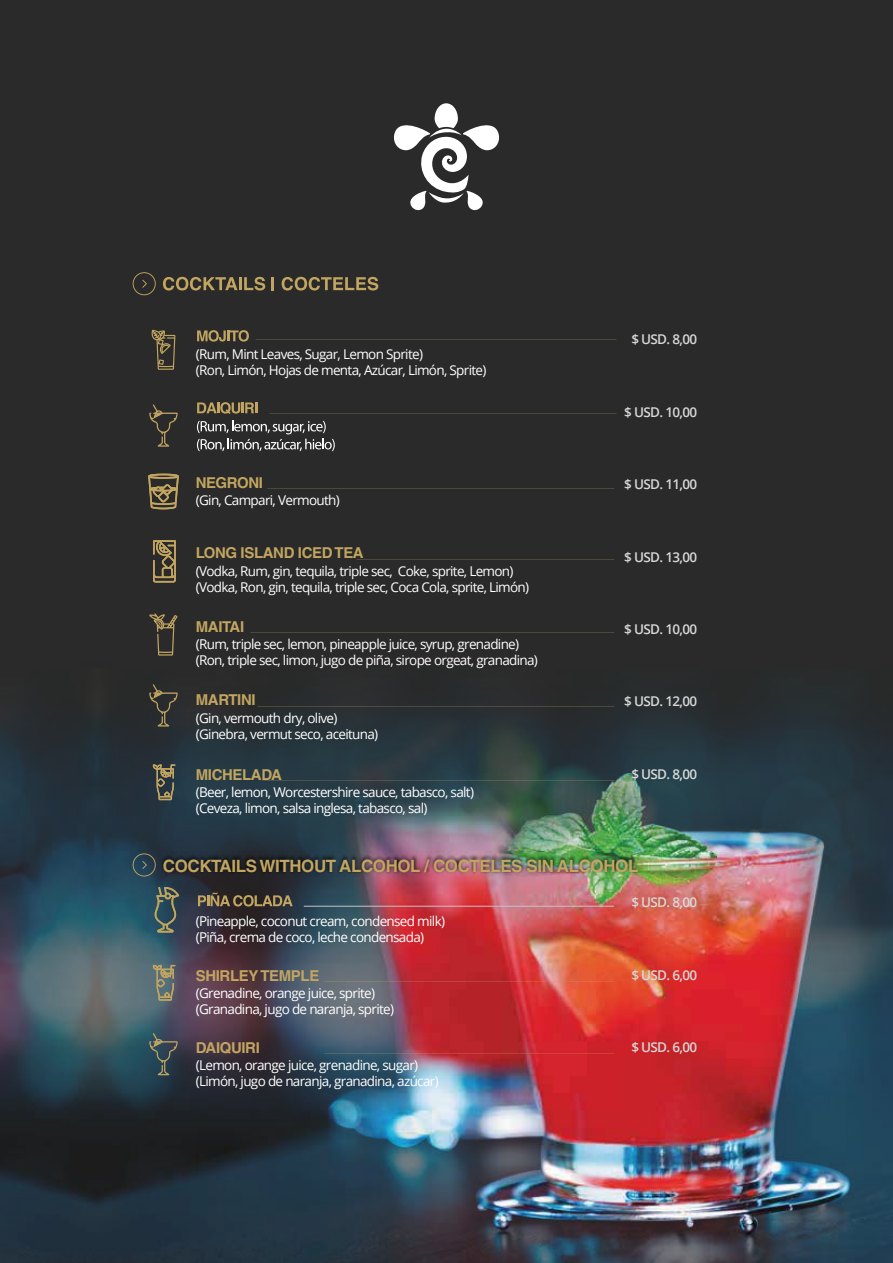
<style>
.page{position:relative;width:893px;height:1263px;background:#292a29}
.page>*{position:absolute;margin:0;border:0;box-sizing:border-box;transform-origin:0 0}
.t1{font:700 16.95px "Helvetica LT Std";letter-spacing:-.025em;color:#c2a560}
.t2{font:700 15px "Helvetica LT Std";letter-spacing:-.025em;color:#c2a560}
.t3{font:13.5px/16.2px "Open Sans";letter-spacing:-.05em;color:#fff}
.t4{font:600 13.5px "Open Sans";letter-spacing:-.05em;color:#d8d8d8}
</style>
<div class="page">
<img style="left:0;top:582px;width:893px;height:681px">
<svg style="left:394px;top:103px;width:105px;height:108px"></svg>
<svg style="left:163px;top:277px;width:102px;height:13px"></svg>
<svg style="left:272px;top:277px;width:2px;height:13px"></svg>
<svg style="left:282px;top:277px;width:96px;height:13px"></svg>
<svg style="left:133px;top:272px;width:23px;height:23px"></svg>
<svg style="left:133px;top:853px;width:23px;height:23px"></svg>
<img style="left:157px;top:852px;width:486px;height:28px">
<hr style="left:304px;top:906px;width:310px;height:1px;background:#c1c3c5">
<svg style="left:198px;top:892px;width:95px;height:14px"></svg>
<svg style="left:154px;top:887px;width:25px;height:45px"></svg>
<svg style="left:148px;top:474px;width:31px;height:35px"></svg>
<svg style="left:153px;top:540px;width:23px;height:42px"></svg>
<svg style="left:153px;top:764px;width:22px;height:36px"></svg>
<svg style="left:149px;top:613px;width:29px;height:43px"></svg>
<svg style="left:149px;top:404px;width:29px;height:43px"></svg>
<svg style="left:149px;top:1033px;width:29px;height:42px"></svg>
<svg style="left:149px;top:684px;width:29px;height:42px"></svg>
<svg style="left:151px;top:330px;width:24px;height:40px"></svg>
<svg style="left:197px;top:330px;width:52px;height:12px"></svg>
<svg style="left:197px;top:402px;width:60px;height:12px"></svg>
<svg style="left:197px;top:421px;width:138px;height:30px"></svg>
<svg style="left:153px;top:965px;width:22px;height:36px"></svg>
<p class="t3" style="left:196px;top:346px;width:292px">(Rum, Mint Leaves, Sugar, Lemon Sprite)<br>(Ron, Limón, Hojas de menta, Azúcar, Limón, Sprite)</p>
<p class="t2" style="left:196px;top:473px;width:69px">NEGRONI</p>
<p class="t3" style="left:196px;top:492px;width:146px">(Gin, Campari, Vermouth)</p>
<p class="t2" style="left:196px;top:544px;width:169px">LONG ISLAND ICED TEA</p>
<p class="t3" style="left:196px;top:562px;width:335px">(Vodka, Rum, gin, tequila, triple sec, Coke, sprite, Lemon) (Vodka, Ron, gin, tequila, triple sec, Coca Cola, sprite, Limón)</p>
<p class="t2" style="left:196px;top:617px;width:50px">MAITAI</p>
<p class="t3" style="left:196px;top:635px;width:344px">(Rum, triple sec, lemon, pineapple juice, syrup, grenadine) (Ron, triple sec, limon, jugo de piña, sirope orgeat, granadina)</p>
<p class="t2" style="left:196px;top:691px;width:61px">MARTINI</p>
<p class="t3" style="left:196px;top:709px;width:184px">(Gin, vermouth dry, olive) (Ginebra, vermut seco, aceituna)</p>
<p class="t2" style="left:196px;top:766px;width:88px">MICHELADA</p>
<p class="t3" style="left:196px;top:784px;width:280px">(Beer, lemon, Worcestershire sauce, tabasco, salt) (Ceveza, limon, salsa inglesa, tabasco, sal)</p>
<p class="t4" style="left:631px;top:330px;width:67px">$ USD. 8,00</p>
<p class="t4" style="left:624px;top:402px;width:74px">$ USD. 10,00</p>
<p class="t4" style="left:624px;top:475px;width:74px">$ USD. 11,00</p>
<p class="t4" style="left:624px;top:547px;width:74px">$ USD. 13,00</p>
<p class="t4" style="left:624px;top:620px;width:74px">$ USD. 10,00</p>
<p class="t4" style="left:624px;top:692px;width:74px">$ USD. 12,00</p>
<p class="t4" style="left:631px;top:765px;width:67px">$ USD. 8,00</p>
<p class="t1" style="left:163px;top:855px;width:477px">COCKTAILS WITHOUT ALCOHOL / COCTELES SIN ALCOHOL</p>
<p class="t3" style="left:196px;top:912px;width:251px">(Pineapple, coconut cream, condensed milk) (Piña, crema de coco, leche condensada)</p>
<p class="t2" style="left:196px;top:966px;width:125px">SHIRLEY TEMPLE</p>
<p class="t3" style="left:196px;top:984px;width:200px">(Grenadine, orange juice, sprite) (Granadina, jugo de naranja, sprite)</p>
<p class="t2" style="left:196px;top:1038px;width:66px">DAIQUIRI</p>
<p class="t3" style="left:196px;top:1056px;width:244px">(Lemon, orange juice, grenadine, sugar) (Limón, jugo de naranja, granadina, azúcar)</p>
<p class="t4" style="left:631px;top:893px;width:67px">$ USD. 8,00</p>
<p class="t4" style="left:631px;top:965px;width:67px">$ USD. 6,00</p>
<p class="t4" style="left:631px;top:1038px;width:67px">$ USD. 6,00</p>
</div>
